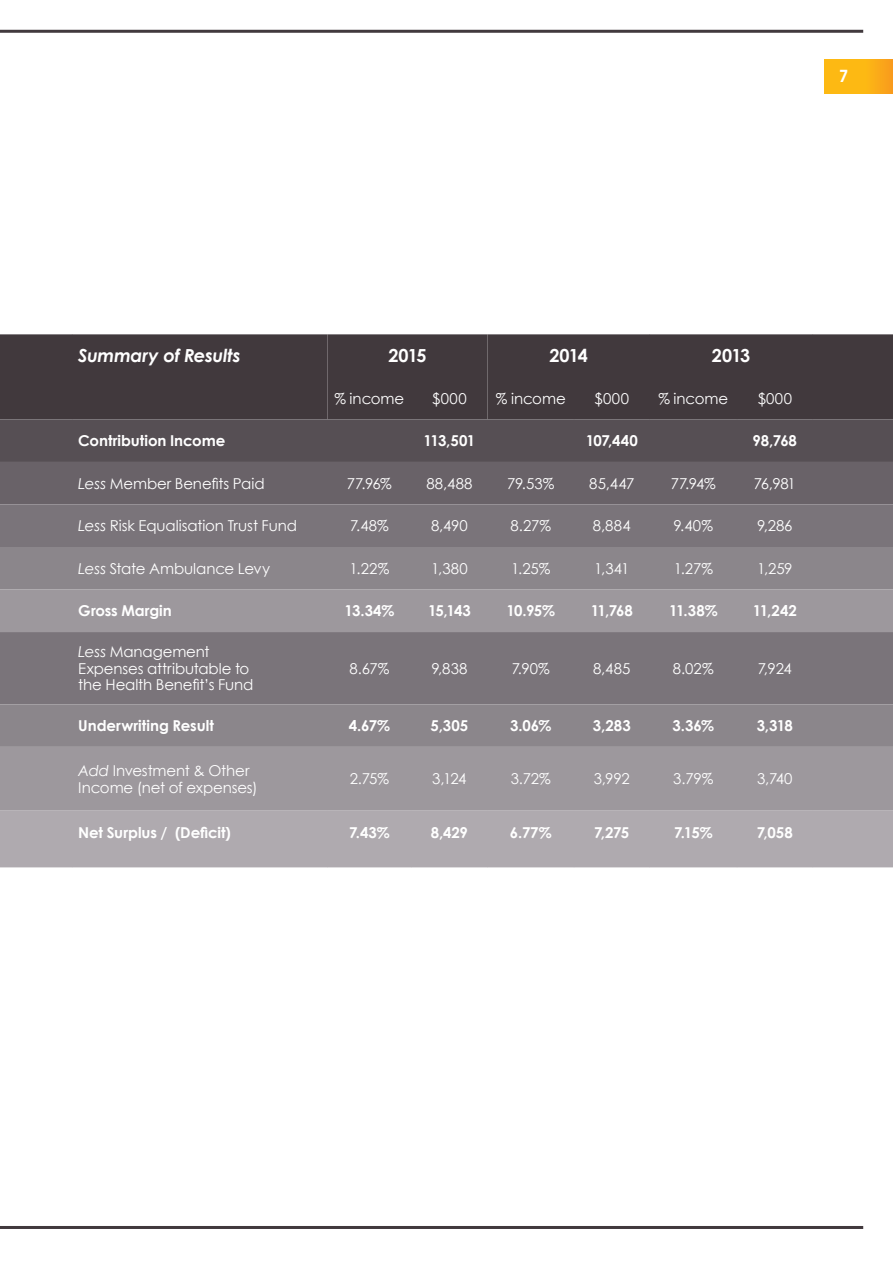
<style>
.page{position:relative;width:893px;height:1263px;background:#fff}
.page>*{position:absolute;margin:0;border:0;box-sizing:border-box;transform-origin:0 0}
.t1{font:italic 700 18px "Century Gothic";letter-spacing:-.02em;color:#fff}
.t2{font:700 18px "Century Gothic";letter-spacing:-.045em;color:#fff}
.t3{font:600 16.5px "Avant Garde";color:#fff}
.t4{font:15px/16.5px "Century Gothic";letter-spacing:-.01em;color:#fff}
.t5{font:700 15px "Century Gothic";letter-spacing:-.005em;color:#fff}
.s1{font-style:italic}
</style>
<div class="page">
<hr style="left:0;top:30px;width:863px;height:3px;background:#41393d">
<hr style="left:0;top:1226px;width:863px;height:3px;background:#41393d">
<div style="left:825px;top:60px;width:68px;height:34px;background:linear-gradient(to right,#fec110,#faa51a)"></div>
<svg style="left:0;top:334px;width:893px;height:170px;background:#50494e"></svg>
<div style="left:0;top:504px;width:893px;height:43px;background:#7a747a"></div>
<div style="left:0;top:547px;width:893px;height:42px;background:#8b868b"></div>
<svg style="left:0;top:589px;width:893px;height:222px;background:#8e898e"></svg>
<div style="left:0;top:811px;width:893px;height:56px;background:#afaaaf"></div>
<p class="t3" style="left:839px;top:65px;width:11px">7</p>
<p class="t1" style="left:78px;top:344px;width:164px">Summary of Results</p>
<p class="t2" style="left:388px;top:344px;width:40px">2015</p>
<p class="t2" style="left:549px;top:344px;width:40px">2014</p>
<p class="t2" style="left:712px;top:344px;width:40px">2013</p>
<p class="t4" style="left:334px;top:390px;width:71px">% income</p>
<p class="t4" style="left:432px;top:390px;width:36px">$000</p>
<p class="t4" style="left:496px;top:390px;width:71px">% income</p>
<p class="t4" style="left:595px;top:390px;width:36px">$000</p>
<p class="t4" style="left:658px;top:390px;width:71px">% income</p>
<p class="t4" style="left:758px;top:390px;width:36px">$000</p>
<p class="t5" style="left:78px;top:431px;width:149px">Contribution Income</p>
<p class="t5" style="left:424px;top:431px;width:53px">113,501</p>
<p class="t5" style="left:586px;top:431px;width:54px">107,440</p>
<p class="t5" style="left:753px;top:431px;width:46px">98,768</p>
<p class="t4" style="left:78px;top:475px;width:188px"><span class="s1">Less</span> Member Benefits Paid</p>
<p class="t4" style="left:347px;top:475px;width:46px">77.96%</p>
<p class="t4" style="left:426px;top:475px;width:48px">88,488</p>
<p class="t4" style="left:507px;top:475px;width:49px">79.53%</p>
<p class="t4" style="left:589px;top:475px;width:47px">85,447</p>
<p class="t4" style="left:671px;top:475px;width:46px">77.94%</p>
<p class="t4" style="left:754px;top:475px;width:44px">76,981</p>
<p class="t4" style="left:78px;top:517px;width:220px"><span class="s1">Less</span> Risk Equalisation Trust Fund</p>
<p class="t4" style="left:350px;top:517px;width:40px">7.48%</p>
<p class="t4" style="left:431px;top:517px;width:38px">8,490</p>
<p class="t4" style="left:511px;top:517px;width:42px">8.27%</p>
<p class="t4" style="left:593px;top:517px;width:39px">8,884</p>
<p class="t4" style="left:674px;top:517px;width:41px">9.40%</p>
<p class="t4" style="left:757px;top:517px;width:37px">9,286</p>
<p class="t4" style="left:78px;top:560px;width:193px"><span class="s1">Less</span> State Ambulance Levy</p>
<p class="t4" style="left:349px;top:560px;width:41px">1.22%</p>
<p class="t4" style="left:431px;top:560px;width:38px">1,380</p>
<p class="t4" style="left:511px;top:560px;width:41px">1.25%</p>
<p class="t4" style="left:594px;top:560px;width:37px">1,341</p>
<p class="t4" style="left:674px;top:560px;width:41px">1.27%</p>
<p class="t4" style="left:757px;top:560px;width:37px">1,259</p>
<p class="t5" style="left:78px;top:601px;width:95px">Gross Margin</p>
<p class="t5" style="left:345px;top:601px;width:51px">13.34%</p>
<p class="t5" style="left:428px;top:601px;width:44px">15,143</p>
<p class="t5" style="left:506px;top:601px;width:50px">10.95%</p>
<p class="t5" style="left:591px;top:601px;width:44px">11,768</p>
<p class="t5" style="left:669px;top:601px;width:50px">11.38%</p>
<p class="t5" style="left:753px;top:601px;width:45px">11,242</p>
<p class="t4" style="left:78px;top:643px;width:177px"><span class="s1">Less</span> Management<br>Expenses attributable to the Health Benefit’s Fund</p>
<p class="t4" style="left:349px;top:660px;width:41px">8.67%</p>
<p class="t4" style="left:431px;top:660px;width:38px">9,838</p>
<p class="t4" style="left:512px;top:660px;width:40px">7.90%</p>
<p class="t4" style="left:593px;top:660px;width:39px">8,485</p>
<p class="t4" style="left:673px;top:660px;width:42px">8.02%</p>
<p class="t4" style="left:758px;top:660px;width:36px">7,924</p>
<p class="t5" style="left:78px;top:716px;width:137px">Underwriting Result</p>
<p class="t5" style="left:349px;top:716px;width:43px">4.67%</p>
<p class="t5" style="left:431px;top:716px;width:39px">5,305</p>
<p class="t5" style="left:510px;top:716px;width:43px">3.06%</p>
<p class="t5" style="left:593px;top:716px;width:39px">3,283</p>
<p class="t5" style="left:673px;top:716px;width:43px">3.36%</p>
<p class="t5" style="left:757px;top:716px;width:38px">3,318</p>
<p class="t4" style="left:78px;top:762px;width:181px"><span class="s1">Add</span> Investment &amp; Other<br>Income (net of expenses)</p>
<p class="t4" style="left:350px;top:770px;width:41px">2.75%</p>
<p class="t4" style="left:432px;top:770px;width:36px">3,124</p>
<p class="t4" style="left:511px;top:770px;width:42px">3.72%</p>
<p class="t4" style="left:594px;top:770px;width:38px">3,992</p>
<p class="t4" style="left:673px;top:770px;width:42px">3.79%</p>
<p class="t4" style="left:757px;top:770px;width:37px">3,740</p>
<p class="t5" style="left:78px;top:823px;width:154px">Net Surplus / (Deficit)</p>
<p class="t5" style="left:349px;top:823px;width:42px">7.43%</p>
<p class="t5" style="left:431px;top:823px;width:39px">8,429</p>
<p class="t5" style="left:510px;top:823px;width:43px">6.77%</p>
<p class="t5" style="left:594px;top:823px;width:37px">7,275</p>
<p class="t5" style="left:674px;top:823px;width:40px">7.15%</p>
<p class="t5" style="left:757px;top:823px;width:37px">7,058</p>
</div>
